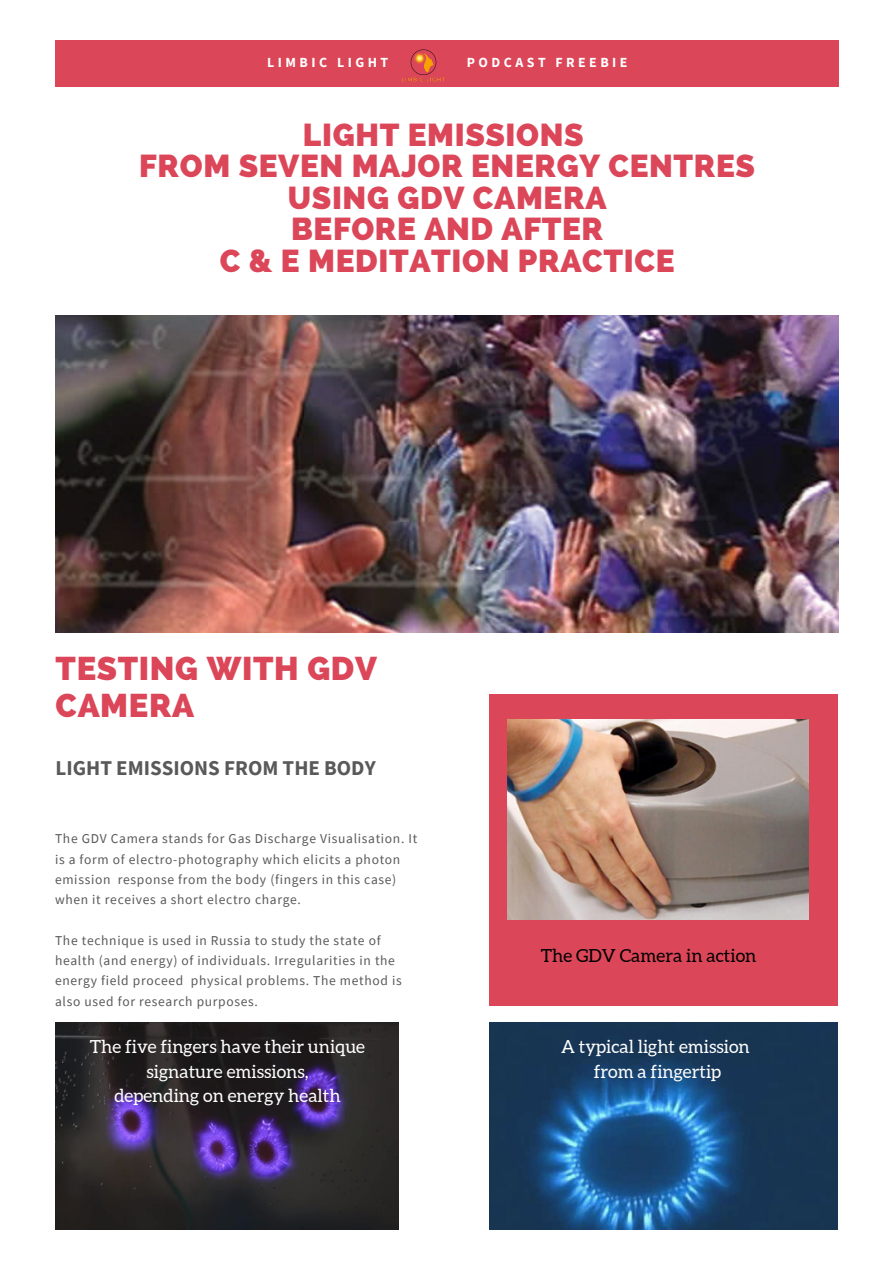
<style>
.page{position:relative;width:894px;height:1264px;background:#fff}
.page>*{position:absolute;margin:0;border:0;box-sizing:border-box;transform-origin:0 0}
.t1{font:800 32.7px/37.2px "Raleway";letter-spacing:.02em;color:#dc4659}
.t2{font:800 31.5px/31.5px "Raleway";letter-spacing:.02em;color:#dc4659;text-align:center}
.t3{font:700 21px "Source Sans Pro";color:#595959}
.t4{font:18px/24.8px "Aleo";color:#fff;text-align:center}
.t5{font:18px "Aleo";color:#000}
.t6{font:700 13.95px "Source Sans Pro";letter-spacing:.25em;color:#fff}
.t7{font:13.5px/20.2px "Source Sans Pro";letter-spacing:.05em;color:#595959}
</style>
<div class="page">
<div style="left:489px;top:694px;width:348px;height:311px;background:#dc4659"></div>
<img style="left:55px;top:316px;width:783px;height:316px">
<div style="left:56px;top:40px;width:782px;height:47px;background:#dc4659"></div>
<img style="left:402px;top:49px;width:43px;height:33px">
<img style="left:489px;top:1022px;width:348px;height:207px">
<img style="left:55px;top:1022px;width:343px;height:207px">
<img style="left:507px;top:720px;width:300px;height:199px">
<p class="t6" style="left:267px;top:54px;width:122px">LIMBIC LIGHT</p>
<p class="t6" style="left:466px;top:54px;width:162px">PODCAST FREEBIE</p>
<h2 class="t2" style="left:139px;top:119px;width:617px">LIGHT EMISSIONS<br>FROM SEVEN MAJOR ENERGY CENTRES<br>USING GDV CAMERA<br>BEFORE AND AFTER<br>C &amp; E MEDITATION PRACTICE</h2>
<h1 class="t1" style="left:56px;top:650px;width:323px">TESTING WITH GDV<br>CAMERA</h1>
<h3 class="t3" style="left:56px;top:754px;width:321px">LIGHT EMISSIONS FROM THE BODY</h3>
<p class="t7" style="left:55px;top:828px;width:363px">The GDV Camera stands for Gas Discharge Visualisation. It is a form of electro-photography which elicits a photon emission response from the body (fingers in this case) when it receives a short electro charge.</p>
<p class="t7" style="left:55px;top:929px;width:348px">The technique is used in Russia to study the state of health (and energy) of individuals. Irregularities in the energy field proceed physical problems. The method is also used for research purposes.</p>
<h3 class="t4" style="left:90px;top:1034px;width:277px">The five fingers have their unique signature emissions,<br>depending on energy health</h3>
<h3 class="t5" style="left:541px;top:945px;width:217px">The GDV Camera in action</h3>
<h3 class="t4" style="left:561px;top:1034px;width:190px">A typical light emission from a fingertip</h3>
</div>
